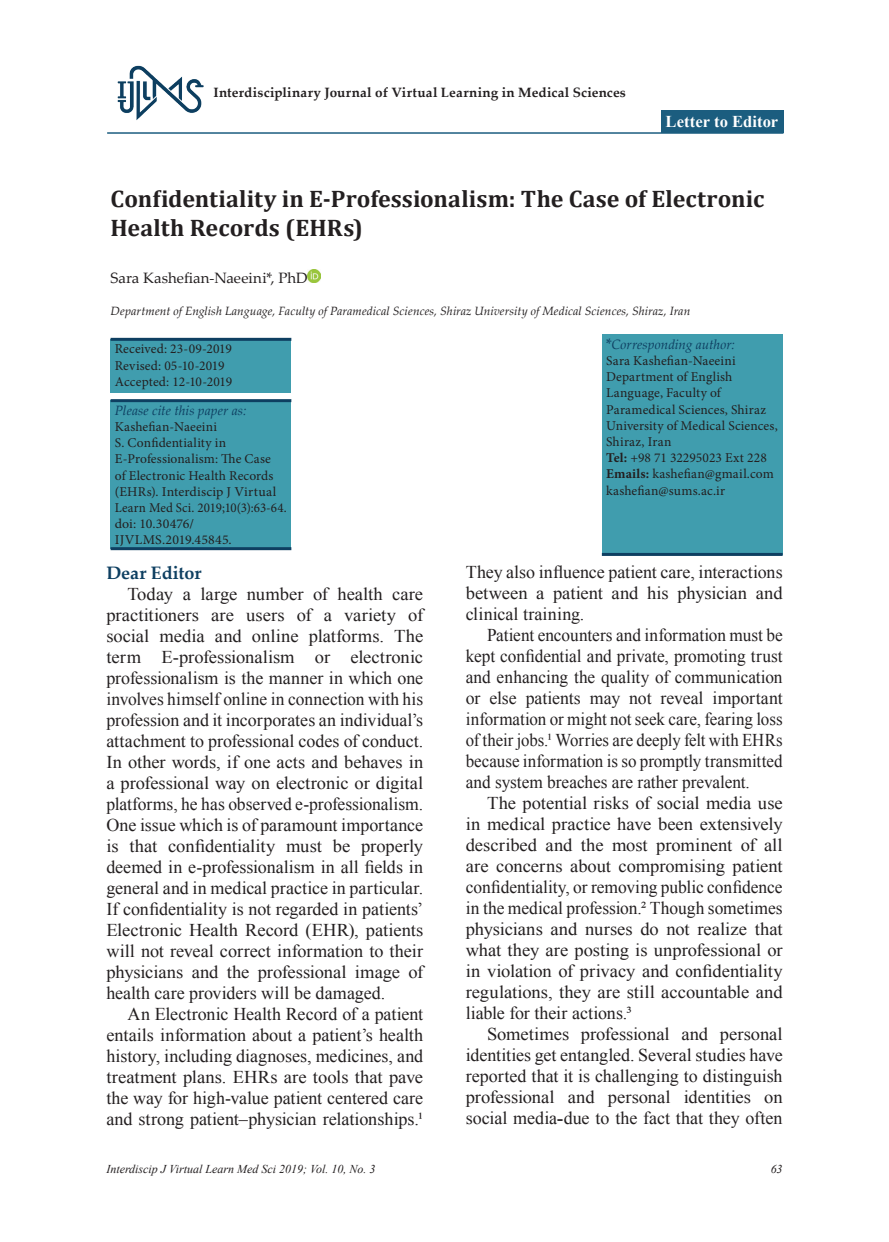
<style>
.page{position:relative;width:889px;height:1242px;background:#fff}
.page>*{position:absolute;margin:0;border:0;box-sizing:border-box;transform-origin:0 0}
.t1{font:700 24px/28.8px "Cambria";letter-spacing:.005em;color:#231f20}
.t2{font:18px/21px "Times New Roman";color:#231f20;text-align:justify}
.t3{font:18px/21px "Times New Roman";color:#231f20;text-align:justify;scale:.96 1}
.t4{font:700 18px "Palatino Linotype";letter-spacing:-.005em;color:#0e3f61}
.t5{font:700 16.5px "Times New Roman";letter-spacing:.005em;color:#fff}
.t6{font:15px "Palatino Linotype";color:#231f20}
.t7{font:13.5px/16.2px "Minion Pro";letter-spacing:.01em;color:#231f20}
.t8{font:700 13.5px "Palatino Linotype";letter-spacing:.015em;color:#231f20}
.t9{font:italic 13.5px "Palatino Linotype";letter-spacing:.005em;color:#0e3f61}
.t10{font:italic 12px "Palatino Linotype";letter-spacing:.005em;color:#231f20}
.t11{font:italic 12px "Times New Roman";color:#231f20}
.s1{font-style:normal;font-size:15px}
.s2{font-weight:700}
</style>
<div class="page">
<div style="left:602px;top:333px;width:180px;height:221px;background:#409dae"></div>
<hr style="left:602px;top:553px;width:180px;height:3px;background:#0e3f61">
<svg style="left:308px;top:270px;width:13px;height:12px"></svg>
<div style="left:111px;top:339px;width:180px;height:54px;background:#409dae"></div>
<hr style="left:111px;top:338px;width:180px;height:3px;background:#0e3f61">
<div style="left:111px;top:401px;width:180px;height:147px;background:#409dae"></div>
<hr style="left:111px;top:399px;width:180px;height:3px;background:#0e3f61">
<hr style="left:111px;top:547px;width:180px;height:3px;background:#0e3f61">
<div style="left:661px;top:110px;width:123px;height:22px;background:#1b5d7f"></div>
<hr style="left:107px;top:132px;width:676px;height:2px;background:#1b5d7f">
<img style="left:117px;top:65px;width:87px;height:55px">
<p class="t8" style="left:213px;top:83px;width:414px">Interdisciplinary Journal of Virtual Learning in Medical Sciences</p>
<p class="t5" style="left:665px;top:109px;width:114px">Letter to Editor</p>
<h1 class="t1" style="left:111px;top:183px;width:655px">Confidentiality in E-Professionalism: The Case of Electronic<br>Health Records (EHRs)</h1>
<p class="t6" style="left:111px;top:267px;width:199px">Sara Kashefian-Naeeini*, PhD</p>
<p class="t10" style="left:111px;top:302px;width:581px">Department of English Language, Faculty of Paramedical Sciences, Shiraz University of Medical Sciences, Shiraz, Iran</p>
<p class="t7" style="left:115px;top:341px;width:119px">Received: 23-09-2019<br>Revised: 05-10-2019<br>Accepted: 12-10-2019</p>
<p class="t9" style="left:115px;top:400px;width:133px">Please cite this paper as:</p>
<p class="t7" style="left:115px;top:418px;width:173px">Kashefian-Naeeini<br>S. Confidentiality in<br>E-Professionalism: The Case<br>of Electronic Health Records (EHRs). Interdiscip J Virtual<br>Learn Med Sci. 2019;10(3):63-64. doi: 10.30476/<br>IJVLMS.2019.45845.</p>
<p class="t9" style="left:606px;top:334px;width:130px"><span class="s1">*</span>Corresponding author:</p>
<p class="t7" style="left:606px;top:353px;width:173px">Sara Kashefian-Naeeini<br>Department of English<br>Language, Faculty of<br>Paramedical Sciences, Shiraz<br>University of Medical Sciences,<br>Shiraz, Iran<br><span class="s2">Tel:</span> +98 71 32295023 Ext 228<br><span class="s2">Emails:</span> kashefian@gmail.com kashefian@sums.ac.ir</p>
<p class="t4" style="left:106px;top:560px;width:97px">Dear Editor</p>
<p class="t2" style="left:106px;top:583px;width:318px;text-indent:21px">Today a large number of health care practitioners are users of a variety of social media and online platforms. The term E-professionalism or electronic professionalism is the manner in which one involves himself online in connection with his profession and it incorporates an individual’s attachment to professional codes of conduct.<br>In other words, if one acts and behaves in a professional way on electronic or digital platforms, he has observed e-professionalism.<br>One issue which is of paramount importance is that confidentiality must be properly deemed in e-professionalism in all fields in general and in medical practice in particular.<br>If confidentiality is not regarded in patients’ Electronic Health Record (EHR), patients will not reveal correct information to their physicians and the professional image of health care providers will be damaged.</p>
<p class="t2" style="left:106px;top:1003px;width:318px;text-indent:21px">An Electronic Health Record of a patient entails information about a patient’s health history, including diagnoses, medicines, and treatment plans. EHRs are tools that pave the way for high-value patient centered care and strong patient–physician relationships.¹</p>
<p class="t2" style="left:466px;top:561px;width:318px">They also influence patient care, interactions between a patient and his physician and clinical training.</p>
<p class="t3" style="left:466px;top:624px;width:332px;text-indent:21px">Patient encounters and information must be kept confidential and private, promoting trust and enhancing the quality of communication or else patients may not reveal important information or might not seek care, fearing loss of their jobs.¹ Worries are deeply felt with EHRs because information is so promptly transmitted and system breaches are rather prevalent.</p>
<p class="t2" style="left:466px;top:792px;width:318px;text-indent:21px">The potential risks of social media use in medical practice have been extensively described and the most prominent of all are concerns about compromising patient confidentiality, or removing public confidence in the medical profession.² Though sometimes physicians and nurses do not realize that what they are posting is unprofessional or in violation of privacy and confidentiality regulations, they are still accountable and liable for their actions.³</p>
<p class="t2" style="left:466px;top:1023px;width:318px;text-indent:21px">Sometimes professional and personal identities get entangled. Several studies have reported that it is challenging to distinguish professional and personal identities on social media<span class="s2">-</span>due to the fact that they often</p>
<p class="t11" style="left:106px;top:1160px;width:270px">Interdiscip J Virtual Learn Med Sci 2019; Vol. 10, No. 3</p>
<p class="t11" style="left:771px;top:1160px;width:13px">63</p>
</div>
